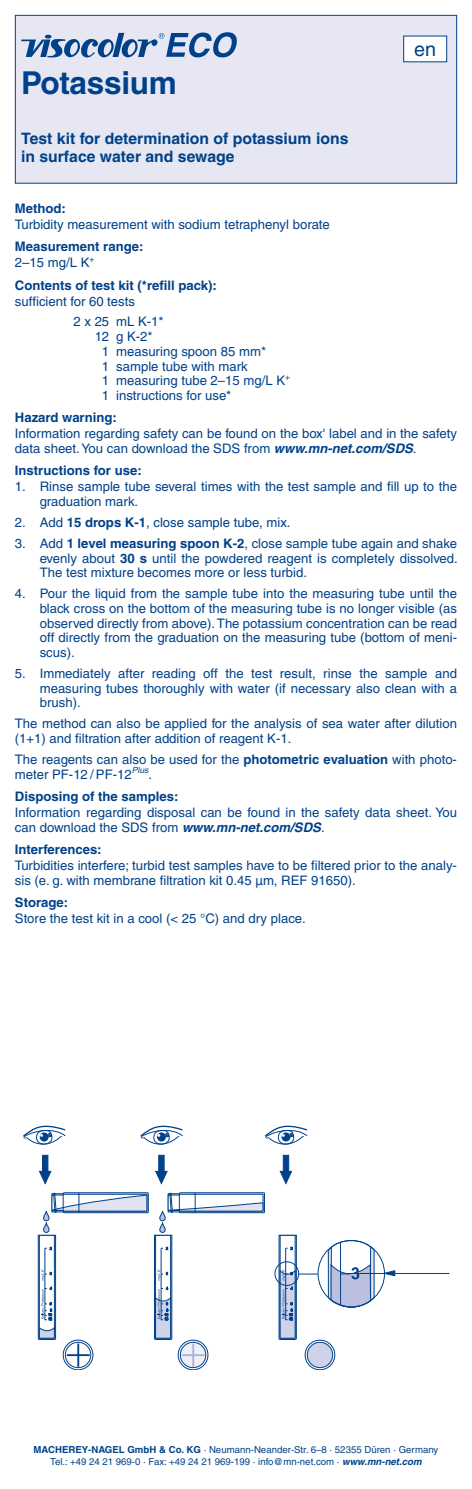
<style>
.page{position:relative;width:472px;height:1489px;background:#fff}
.page>*{position:absolute;margin:0;border:0;box-sizing:border-box;transform-origin:0 0}
.t1{font:700 31.5px "Helvetica LT Pro";letter-spacing:-.01em;color:#004189}
.t2{font:19.78px "Helvetica LT Pro";color:#004189}
.t3{font:700 15.75px/17.7px "Helvetica LT Pro";color:#004189}
.t4{font:13.12px/14.7px "Helvetica LT Pro";color:#004189}
.t5{font:700 13.12px/15.9px "Helvetica LT Pro";color:#004189}
.t6{font:9.62px/12.2px "Helvetica LT Pro";color:#004189;text-align:center}
.s1{font-weight:400}
.s2{font-weight:700;font-style:italic}
.s3{font-weight:700}
</style>
<div class="page">
<div style="left:15px;top:15px;width:441px;height:168px;background:#e6e7f3"></div>
<svg style="left:21px;top:32px;width:215px;height:25px"></svg>
<div style="left:15px;top:15px;width:441px;height:169px;border:1px solid #004189"></div>
<div style="left:403px;top:34px;width:43px;height:30px;background:linear-gradient(to right,#9cb2d1,#9cb2d1)"></div>
<div style="left:403px;top:36px;width:43px;height:26px;background:#fff"></div>
<div style="left:63px;top:1339px;width:30px;height:30px;border:1px solid #004189;border-radius:50%"></div>
<div style="left:178px;top:1339px;width:30px;height:30px;border:1px solid #004189;border-radius:50%"></div>
<div style="left:304px;top:1339px;width:31px;height:30px;border:1px solid #004189;border-radius:50%"></div>
<div style="left:65px;top:1341px;width:26px;height:26px;border:1px solid #004189;border-radius:50%"></div>
<div style="left:180px;top:1341px;width:26px;height:26px;border:1px solid #004189;border-radius:50%"></div>
<div style="left:307px;top:1341px;width:25px;height:26px;border:1px solid #004189;border-radius:50%"></div>
<svg style="left:67px;top:1343px;width:23px;height:23px"></svg>
<svg style="left:182px;top:1343px;width:22px;height:23px"></svg>
<svg style="left:44px;top:1222px;width:5px;height:10px"></svg>
<div style="left:43px;top:1222px;width:6px;height:10px;border:1px solid #004189;border-radius:3px"></div>
<svg style="left:160px;top:1222px;width:5px;height:10px"></svg>
<div style="left:159px;top:1222px;width:6px;height:10px;border:1px solid #004189;border-radius:3px"></div>
<svg style="left:44px;top:1210px;width:5px;height:10px"></svg>
<div style="left:43px;top:1210px;width:6px;height:11px;border:1px solid #004189;border-radius:3px"></div>
<svg style="left:160px;top:1210px;width:5px;height:10px"></svg>
<div style="left:159px;top:1210px;width:6px;height:11px;border:1px solid #004189;border-radius:3px"></div>
<div style="left:274px;top:1261px;width:24px;height:24px;border:1px solid #004189;border-radius:50%"></div>
<hr style="left:349px;top:1272px;width:35px;height:1px;background:#004189">
<svg style="left:383px;top:1270px;width:11px;height:5px"></svg>
<hr style="left:394px;top:1272px;width:55px;height:1px;background:#004189">
<svg style="left:51px;top:1192px;width:98px;height:21px"></svg>
<svg style="left:162px;top:1192px;width:103px;height:21px"></svg>
<svg style="left:23px;top:1125px;width:43px;height:58px"></svg>
<svg style="left:140px;top:1125px;width:43px;height:58px"></svg>
<svg style="left:265px;top:1125px;width:43px;height:58px"></svg>
<svg style="left:38px;top:1234px;width:18px;height:105px"></svg>
<svg style="left:154px;top:1234px;width:18px;height:105px"></svg>
<svg style="left:278px;top:1234px;width:97px;height:132px"></svg>
<h1 class="t1" style="left:21px;top:64px;width:157px">Potassium</h1>
<p class="t3" style="left:21px;top:130px;width:328px">Test kit for determination of potassium ions in surface water and sewage</p>
<h2 class="t2" style="left:414px;top:38px;width:23px">en</h2>
<p class="t5" style="left:15px;top:200px;width:53px">Method:</p>
<p class="t4" style="left:15px;top:217px;width:316px">Turbidity measurement with sodium tetraphenyl borate</p>
<p class="t5" style="left:15px;top:239px;width:130px">Measurement range:<br><span class="s1">2–15 mg/L K</span><sup>+</sup></p>
<p class="t5" style="left:15px;top:277px;width:203px">Contents of test kit (*refill pack):</p>
<p class="t4" style="left:73px;top:290px;width:92px;line-height:20.8px;text-indent:-58px">sufficient for 60 tests<br>2 x 25 mL K-1*</p>
<p class="t4" style="left:102px;top:329px;width:189px;text-indent:-7px">12 g K-2*<br>1 measuring spoon 85 mm*<br>1 sample tube with mark<br>1 measuring tube 2–15 mg/L K<sup>+<br></sup>1 instructions for use*</p>
<p class="t5" style="left:15px;top:410px;width:103px">Hazard warning:</p>
<p class="t4" style="left:15px;top:426px;width:443px">Information regarding safety can be found on the box' label and in the safety data sheet. You can download the SDS from <span class="s2">www.mn-net.com/SDS</span>.</p>
<p class="t5" style="left:15px;top:463px;width:128px">Instructions for use:</p>
<p class="t4" style="left:40px;top:479px;width:418px;text-indent:-25px">1. Rinse sample tube several times with the test sample and fill up to the graduation mark.</p>
<p class="t4" style="left:15px;top:515px;width:277px">2. Add <span class="s3">15 drops K-1</span>, close sample tube, mix.</p>
<p class="t4" style="left:40px;top:536px;width:419px;text-align:justify;text-indent:-25px">3. Add <span class="s3">1 level measuring spoon K-2</span>, close sample tube again and shake evenly about <span class="s3">30 s</span> until the powdered reagent is completely dissolved.<br>The test mixture becomes more or less turbid.</p>
<p class="t4" style="left:40px;top:586px;width:418px;text-align:justify;text-indent:-25px">4. Pour the liquid from the sample tube into the measuring tube until the black cross on the bottom of the measuring tube is no longer visible (as observed directly from above). The potassium concentration can be read off directly from the graduation on the measuring tube (bottom of meni&shy;scus).</p>
<p class="t4" style="left:40px;top:666px;width:418px;text-align:justify;text-indent:-25px">5. Immediately after reading off the test result, rinse the sample and measuring tubes thoroughly with water (if necessary also clean with a brush).</p>
<p class="t4" style="left:15px;top:716px;width:443px">The method can also be applied for the analysis of sea water after dilution (1+1) and filtration after addition of reagent K-1.</p>
<p class="t4" style="left:15px;top:752px;width:443px">The reagents can also be used for the <span class="s3">photometric evaluation</span> with photo&shy;meter PF-12 / PF-12<sup>Plus</sup>.</p>
<p class="t5" style="left:15px;top:788px;width:165px">Disposing of the samples:</p>
<p class="t4" style="left:15px;top:805px;width:443px">Information regarding disposal can be found in the safety data sheet. You can download the SDS from <span class="s2">www.mn-net.com/SDS</span>.</p>
<p class="t5" style="left:15px;top:841px;width:88px">Interferences:</p>
<p class="t4" style="left:15px;top:858px;width:443px">Turbidities interfere; turbid test samples have to be filtered prior to the analy&shy;sis (e. g. with membrane filtration kit 0.45 μm, REF 91650).</p>
<p class="t5" style="left:15px;top:894px;width:55px">Storage:</p>
<p class="t4" style="left:15px;top:911px;width:292px">Store the test kit in a cool (&lt; 25 °C) and dry place.</p>
<p class="t6" style="left:33px;top:1442px;width:406px"><span class="s3">MACHEREY-NAGEL GmbH &amp; Co. KG</span> · Neumann-Neander-Str. 6–8 · 52355 Düren · Germany<br>Tel.: +49 24 21 969-0 · Fax: +49 24 21 969-199 · info@mn-net.com · <span class="s2">www.mn-net.com</span></p>
</div>
